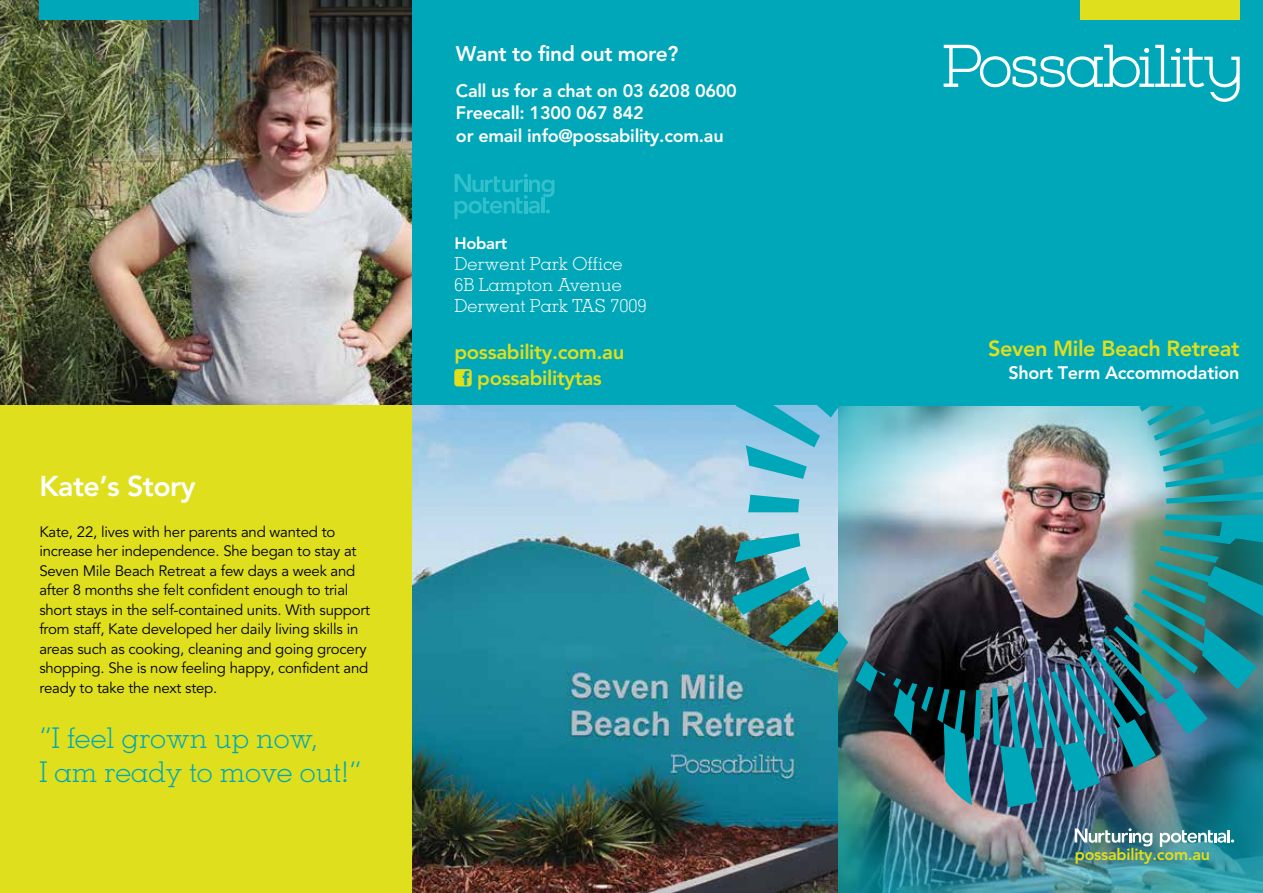
<style>
.page{position:relative;width:1263px;height:893px;background:#fff}
.page>*{position:absolute;margin:0;border:0;box-sizing:border-box;transform-origin:0 0}
.t1{font:300 28.5px/34.2px "Memphis LT Std";color:#00a7b8}
.t2{font:800 28.5px "Avenir";letter-spacing:-.02em;color:#fff}
.t3{font:800 21.75px "Avenir";letter-spacing:-.02em;color:#dfdf1d}
.t4{font:800 21px "Avenir";letter-spacing:-.02em;color:#fff}
.t5{font:800 20.25px/25.2px "Avenir";letter-spacing:-.015em;color:#dfdf1d;text-align:center}
.t6{font:800 18px/22.5px "Avenir";letter-spacing:-.015em;color:#fff}
.t7{font:300 18px/21px "Memphis LT Std";color:#fff}
.t8{font:800 16.5px "Avenir";letter-spacing:-.02em;color:#fff}
.t9{font:800 16.2px "Avenir";letter-spacing:-.015em;color:#dfdf1d}
.t10{font:15px/19.5px "Avenir";letter-spacing:-.015em;color:#000}
</style>
<div class="page">
<img style="left:412px;top:406px;width:344px;height:487px">
<img style="left:0;top:0;width:412px;height:406px">
<div style="left:0;top:406px;width:412px;height:487px;background:#dfdf1d"></div>
<img style="left:756px;top:406px;width:507px;height:487px">
<div style="left:412px;top:0;width:851px;height:406px;background:#00a7b8"></div>
<svg style="left:944px;top:45px;width:296px;height:57px"></svg>
<div style="left:1080px;top:0;width:159px;height:19px;background:#dfdf1d"></div>
<div style="left:39px;top:0;width:160px;height:19px;background:#00a7b8"></div>
<svg style="left:1075px;top:828px;width:77px;height:18px"></svg>
<svg style="left:1160px;top:830px;width:74px;height:17px"></svg>
<svg style="left:893px;top:678px;width:88px;height:127px;background:#3b5d63"></svg>
<svg style="left:856px;top:660px;width:29px;height:31px"></svg>
<svg style="left:748px;top:495px;width:51px;height:17px"></svg>
<img style="left:732px;top:533px;width:116px;height:133px">
<svg style="left:731px;top:405px;width:165px;height:74px;background:#71c2d7"></svg>
<img style="left:992px;top:513px;width:271px;height:294px">
<img style="left:1039px;top:406px;width:224px;height:98px">
<svg style="left:454px;top:174px;width:100px;height:45px"></svg>
<hr style="left:541px;top:198px;width:3px;height:15px;background:#32c0cd">
<h1 class="t2" style="left:39px;top:469px;width:158px">Kate’s Story</h1>
<p class="t10" style="left:39px;top:522px;width:332px">Kate, 22, lives with her parents and wanted to increase her independence. She began to stay at Seven Mile Beach Retreat a few days a week and after 8 months she felt confident enough to trial short stays in the self-contained units. With support from staff, Kate developed her daily living skills in areas such as cooking, cleaning and going grocery shopping. She is now feeling happy, confident and ready to take the next step.</p>
<h1 class="t1" style="left:39px;top:721px;width:324px">“I feel grown up now,<br>I am ready to move out!”</h1>
<h3 class="t4" style="left:456px;top:42px;width:224px">Want to find out more?</h3>
<p class="t6" style="left:456px;top:79px;width:282px">Call us for a chat on 03 6208 0600<br>Freecall: 1300 067 842<br>or email info@possability.com.au</p>
<p class="t8" style="left:454px;top:233px;width:54px">Hobart</p>
<p class="t7" style="left:454px;top:253px;width:193px">Derwent Park Office<br>6B Lampton Avenue<br>Derwent Park TAS 7009</p>
<h3 class="t5" style="left:454px;top:340px;width:171px">possability.com.au possabilitytas</h3>
<h2 class="t3" style="left:988px;top:336px;width:253px">Seven Mile Beach Retreat</h2>
<p class="t6" style="left:1008px;top:361px;width:233px">Short Term Accommodation</p>
<p class="t9" style="left:1075px;top:845px;width:137px">possability.com.au</p>
</div>
